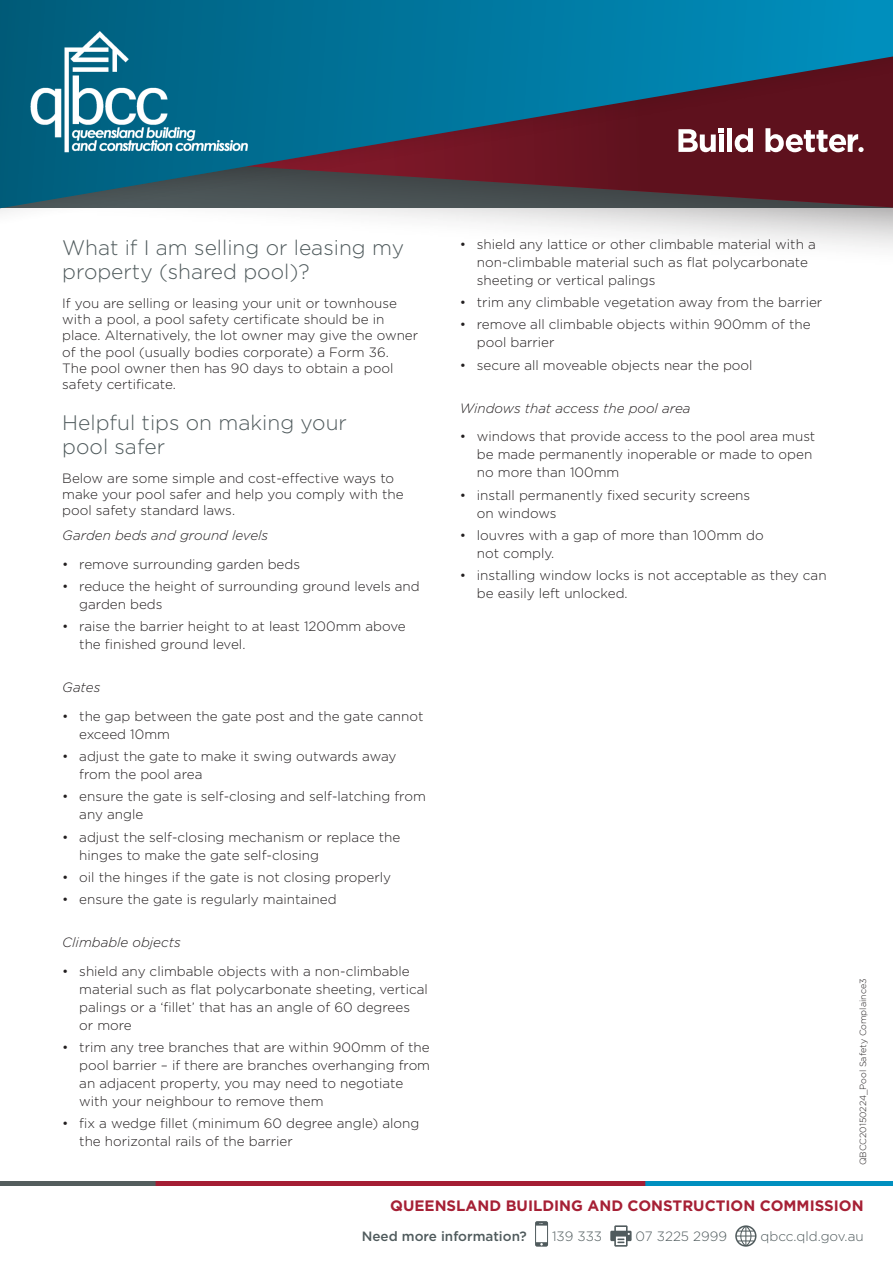
<style>
.page{position:relative;width:893px;height:1263px;background:#fff}
.page>*{position:absolute;margin:0;border:0;box-sizing:border-box;transform-origin:0 0}
.Heading_2{font:300 21px/24px "Gotham";color:#505b5d}
.t1{font:700 15.15px "Gotham";color:#a62035}
.Bullet_text{font:300 13.5px/18px "Gotham";color:#231f20}
.Body{font:300 13.5px/16.2px "Gotham";color:#231f20}
.Body-2{font:italic 300 13.5px "Gotham";color:#231f20}
.t2{font:300 13.5px "Gotham";color:#505b5d}
.t3{font:500 13.5px "Gotham";color:#505b5d}
.Body-3{font:300 9px "Gotham";color:#231f20}
</style>
<div class="page">
<svg style="left:0;top:0;width:893px;height:248px;background:#4d7287"></svg>
<svg style="left:678px;top:128px;width:46px;height:24px"></svg>
<div style="left:719px;top:135px;width:5px;height:17px;background:#fff"></div>
<div style="left:727px;top:128px;width:5px;height:24px;background:#fff"></div>
<svg style="left:735px;top:128px;width:18px;height:24px"></svg>
<svg style="left:765px;top:128px;width:99px;height:24px"></svg>
<svg style="left:535px;top:1221px;width:13px;height:26px"></svg>
<svg style="left:610px;top:1225px;width:22px;height:22px"></svg>
<svg style="left:735px;top:1225px;width:21px;height:22px"></svg>
<img style="left:21px;top:29px;width:234px;height:130px">
<img style="left:0;top:1181px;width:893px;height:4px">
<p class="Heading_2" style="left:62px;top:235px;width:343px">What if I am selling or leasing my property (shared pool)?</p>
<p class="Body" style="left:62px;top:295px;width:357px">If you are selling or leasing your unit or townhouse with a pool, a pool safety certificate should be in place. Alternatively, the lot owner may give the owner of the pool (usually bodies corporate) a Form 36.<br>The pool owner then has 90 days to obtain a pool safety certificate.</p>
<p class="Heading_2" style="left:62px;top:410px;width:286px">Helpful tips on making your pool safer</p>
<p class="Body" style="left:62px;top:470px;width:343px">Below are some simple and cost-effective ways to make your pool safer and help you comply with the pool safety standard laws.</p>
<p class="Body-2" style="left:62px;top:527px;width:207px">Garden beds and ground levels</p>
<p class="Bullet_text" style="left:62px;top:554px;width:239px">• remove surrounding garden beds</p>
<p class="Bullet_text" style="left:79px;top:577px;width:342px;text-indent:-17px">• reduce the height of surrounding ground levels and garden beds</p>
<p class="Bullet_text" style="left:79px;top:617px;width:328px;text-indent:-17px">• raise the barrier height to at least 1200mm above the finished ground level.</p>
<p class="Body-2" style="left:62px;top:679px;width:40px">Gates</p>
<p class="Bullet_text" style="left:79px;top:707px;width:346px;text-indent:-17px">• the gap between the gate post and the gate cannot exceed 10mm</p>
<p class="Bullet_text" style="left:79px;top:747px;width:319px;text-indent:-17px">• adjust the gate to make it swing outwards away from the pool area</p>
<p class="Bullet_text" style="left:79px;top:787px;width:348px;text-indent:-17px">• ensure the gate is self-closing and self-latching from any angle</p>
<p class="Bullet_text" style="left:79px;top:827px;width:323px;text-indent:-17px">• adjust the self-closing mechanism or replace the hinges to make the gate self-closing</p>
<p class="Bullet_text" style="left:62px;top:868px;width:330px">• oil the hinges if the gate is not closing properly</p>
<p class="Bullet_text" style="left:62px;top:890px;width:276px">• ensure the gate is regularly maintained</p>
<p class="Body-2" style="left:62px;top:934px;width:120px">Climbable objects</p>
<p class="Bullet_text" style="left:79px;top:962px;width:350px;text-indent:-17px">• shield any climbable objects with a non-climbable material such as flat polycarbonate sheeting, vertical palings or a ‘fillet’ that has an angle of 60 degrees<br>or more</p>
<p class="Bullet_text" style="left:79px;top:1038px;width:352px;text-indent:-17px">• trim any tree branches that are within 900mm of the pool barrier – if there are branches overhanging from an adjacent property, you may need to negotiate with your neighbour to remove them</p>
<p class="Bullet_text" style="left:79px;top:1114px;width:342px;text-indent:-17px">• fix a wedge fillet (minimum 60 degree angle) along the horizontal rails of the barrier</p>
<p class="Bullet_text" style="left:477px;top:235px;width:340px;text-indent:-17px">• shield any lattice or other climbable material with a non-climbable material such as flat polycarbonate sheeting or vertical palings</p>
<p class="Bullet_text" style="left:460px;top:293px;width:364px">• trim any climbable vegetation away from the barrier</p>
<p class="Bullet_text" style="left:477px;top:315px;width:335px;text-indent:-17px">• remove all climbable objects within 900mm of the pool barrier</p>
<p class="Bullet_text" style="left:460px;top:356px;width:294px">• secure all moveable objects near the pool</p>
<p class="Body-2" style="left:460px;top:399px;width:232px">Windows that access the pool area</p>
<p class="Bullet_text" style="left:477px;top:427px;width:340px;text-indent:-17px">• windows that provide access to the pool area must be made permanently inoperable or made to open no more than 100mm</p>
<p class="Bullet_text" style="left:477px;top:485px;width:275px;text-indent:-17px">• install permanently fixed security screens on windows</p>
<p class="Bullet_text" style="left:477px;top:526px;width:288px;text-indent:-17px">• louvres with a gap of more than 100mm do not comply.</p>
<p class="Bullet_text" style="left:477px;top:566px;width:351px;text-indent:-17px">• installing window locks is not acceptable as they can be easily left unlocked.</p>
<p class="Body-3" style="left:857px;top:1165px;width:188px;rotate:-90deg">QBCC20150224_Pool Safety Complaince3</p>
<p class="t1" style="left:390px;top:1196px;width:475px">QUEENSLAND BUILDING AND CONSTRUCTION COMMISSION</p>
<p class="t3" style="left:362px;top:1227px;width:167px">Need more information?</p>
<p class="t2" style="left:552px;top:1227px;width:52px">139 333</p>
<p class="t2" style="left:636px;top:1227px;width:93px">07 3225 2999</p>
<p class="t2" style="left:760px;top:1227px;width:105px">qbcc.qld.gov.au</p>
</div>
